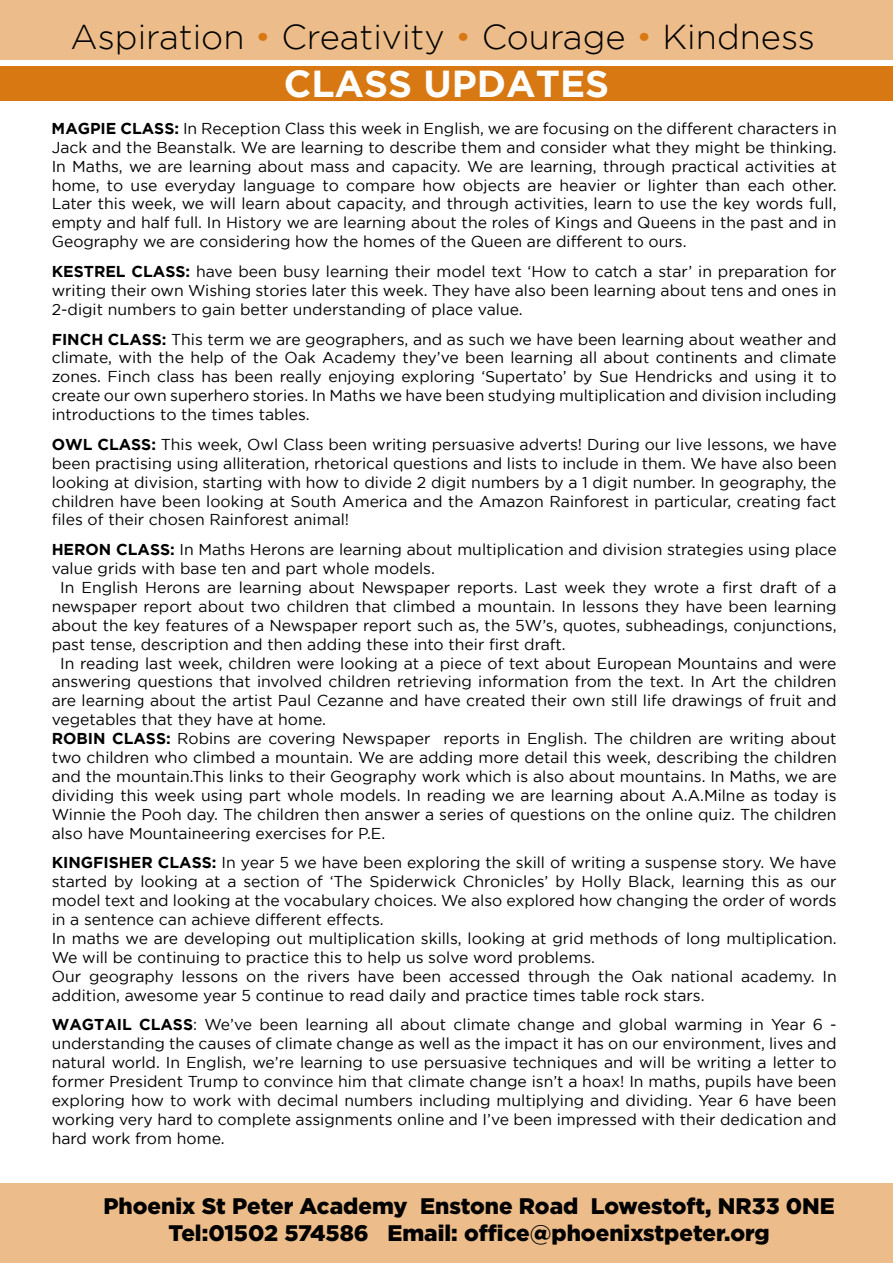
<style>
.page{position:relative;width:893px;height:1263px;background:#fff}
.page>*{position:absolute;margin:0;border:0;box-sizing:border-box;transform-origin:0 0}
.t1{font:700 37.5px "Gotham";color:#fff}
.t2{font:300 34.5px "Gotham";color:#000}
.t3{font:900 22.5px/27px "Gotham";color:#000;text-align:center}
.t4{font:15.75px/18.9px "Gotham";color:#000;text-align:justify}
.t5{font:700 15.75px "Gotham";color:#000}
.s1{color:#d77813}
.s2{font-weight:700}
</style>
<div class="page">
<div style="left:0;top:1183px;width:893px;height:79px;background:#ecbd8a"></div>
<div style="left:0;top:0;width:893px;height:59px;background:#ecbd8a"></div>
<div style="left:0;top:67px;width:893px;height:34px;background:#d77813"></div>
<h2 class="t2" style="left:71px;top:18px;width:746px">Aspiration <span class="s1">•</span> Creativity <span class="s1">•</span> Courage <span class="s1">•</span> Kindness</h2>
<h1 class="t1" style="left:284px;top:62px;width:327px">CLASS UPDATES</h1>
<p class="t4" style="left:52px;top:119px;width:786px;text-indent:123px"><span class="s2">:</span> In Reception Class this week in English, we are focusing on the different characters in Jack and the Beanstalk. We are learning to describe them and consider what they might be thinking.<br>In Maths, we are learning about mass and capacity. We are learning, through practical activities at home, to use everyday language to compare how objects are heavier or lighter than each other.<br>Later this week, we will learn about capacity, and through activities, learn to use the key words full, empty and half full. In History we are learning about the roles of Kings and Queens in the past and in Geography we are considering how the homes of the Queen are different to ours.</p>
<p class="t5" style="left:52px;top:262px;width:23px">KESTREL</p>
<p class="t5" style="left:132px;top:262px;width:12px">CLASS</p>
<p class="t5" style="left:52px;top:119px;width:81px">MAGPIE CLASS</p>
<p class="t4" style="left:52px;top:262px;width:786px;text-indent:134px"><span class="s2">:</span> have been busy learning their model text ‘How to catch a star’ in preparation for writing their own Wishing stories later this week. They have also been learning about tens and ones in 2-digit numbers to gain better understanding of place value.</p>
<p class="t4" style="left:52px;top:329px;width:786px"><span class="s2">FINCH CLASS:</span> This term we are geographers, and as such we have been learning about weather and climate, with the help of the Oak Academy they’ve been learning all about continents and climate zones. Finch class has been really enjoying exploring ‘Supertato’ by Sue Hendricks and using it to create our own superhero stories. In Maths we have been studying multiplication and division including introductions to the times tables.</p>
<p class="t5" style="left:52px;top:435px;width:69px">OWL CLASS</p>
<p class="t4" style="left:52px;top:435px;width:786px;text-indent:100px"><span class="s2">:</span> This week, Owl Class been writing persuasive adverts! During our live lessons, we have been practising using alliteration, rhetorical questions and lists to include in them. We have also been looking at division, starting with how to divide 2 digit numbers by a 1 digit number. In geography, the children have been looking at South America and the Amazon Rainforest in particular, creating fact files of their chosen Rainforest animal!</p>
<p class="t4" style="left:52px;top:540px;width:786px"><span class="s2">HERON CLASS:</span> In Maths Herons are learning about multiplication and division strategies using place</p>
<p class="t4" style="left:52px;top:559px;width:385px">value grids with base ten and part whole models.</p>
<p class="t4" style="left:60px;top:578px;width:778px">In English Herons are learning about Newspaper reports. Last week they wrote a first draft of a</p>
<p class="t4" style="left:52px;top:597px;width:786px">newspaper report about two children that climbed a mountain. In lessons they have been learning</p>
<p class="t4" style="left:52px;top:615px;width:786px">about the key features of a Newspaper report such as, the 5W’s, quotes, subheadings, conjunctions,</p>
<p class="t4" style="left:52px;top:634px;width:516px">past tense, description and then adding these into their first draft.</p>
<p class="t4" style="left:60px;top:653px;width:778px">In reading last week, children were looking at a piece of text about European Mountains and were</p>
<p class="t4" style="left:52px;top:672px;width:786px">answering questions that involved children retrieving information from the text. In Art the children</p>
<p class="t4" style="left:52px;top:691px;width:787px">are learning about the artist Paul Cezanne and have created their own still life drawings of fruit and</p>
<p class="t4" style="left:52px;top:710px;width:276px">vegetables that they have at home.</p>
<p class="t4" style="left:52px;top:729px;width:786px"><span class="s2">ROBIN CLASS:</span> Robins are covering Newspaper reports in English. The children are writing about</p>
<p class="t4" style="left:52px;top:748px;width:786px">two children who climbed a mountain. We are adding more detail this week, describing the children</p>
<p class="t4" style="left:52px;top:767px;width:786px">and the mountain.This links to their Geography work which is also about mountains. In Maths, we are</p>
<p class="t4" style="left:52px;top:786px;width:786px">dividing this week using part whole models. In reading we are learning about A.A.Milne as today is</p>
<p class="t4" style="left:52px;top:804px;width:786px">Winnie the Pooh day. The children then answer a series of questions on the online quiz. The children</p>
<p class="t4" style="left:52px;top:823px;width:335px">also have Mountaineering exercises for P.E.</p>
<p class="t5" style="left:52px;top:854px;width:53px">KINGFISHER</p>
<p class="t5" style="left:158px;top:854px;width:23px">CLASS</p>
<p class="t4" style="left:52px;top:853px;width:787px;text-align:left;text-indent:160px"><span class="s2">:</span> In year 5 we have been exploring the skill of writing a suspense story. We have started by looking at a section of ‘The Spiderwick Chronicles’ by Holly Black, learning this as our model text and looking at the vocabulary choices. We also explored how changing the order of words in a sentence can achieve different effects.<br>In maths we are developing out multiplication skills, looking at grid methods of long multiplication.<br>We will be continuing to practice this to help us solve word problems.<br>Our geography lessons on the rivers have been accessed through the Oak national academy. In addition, awesome year 5 continue to read daily and practice times table rock stars.</p>
<p class="t4" style="left:52px;top:1015px;width:787px"><span class="s2">WAGTAIL CLASS</span>: We’ve been learning all about climate change and global warming in Year 6 - understanding the causes of climate change as well as the impact it has on our environment, lives and natural world. In English, we’re learning to use persuasive techniques and will be writing a letter to former President Trump to convince him that climate change isn’t a hoax! In maths, pupils have been exploring how to work with decimal numbers including multiplying and dividing. Year 6 have been working very hard to complete assignments online and I’ve been impressed with their dedication and hard work from home.</p>
<h3 class="t3" style="left:103px;top:1192px;width:733px">Phoenix St Peter Academy Enstone Road Lowestoft, NR33 0NE<br>Tel:01502 574586 Email: office@phoenixstpeter.org</h3>
</div>
